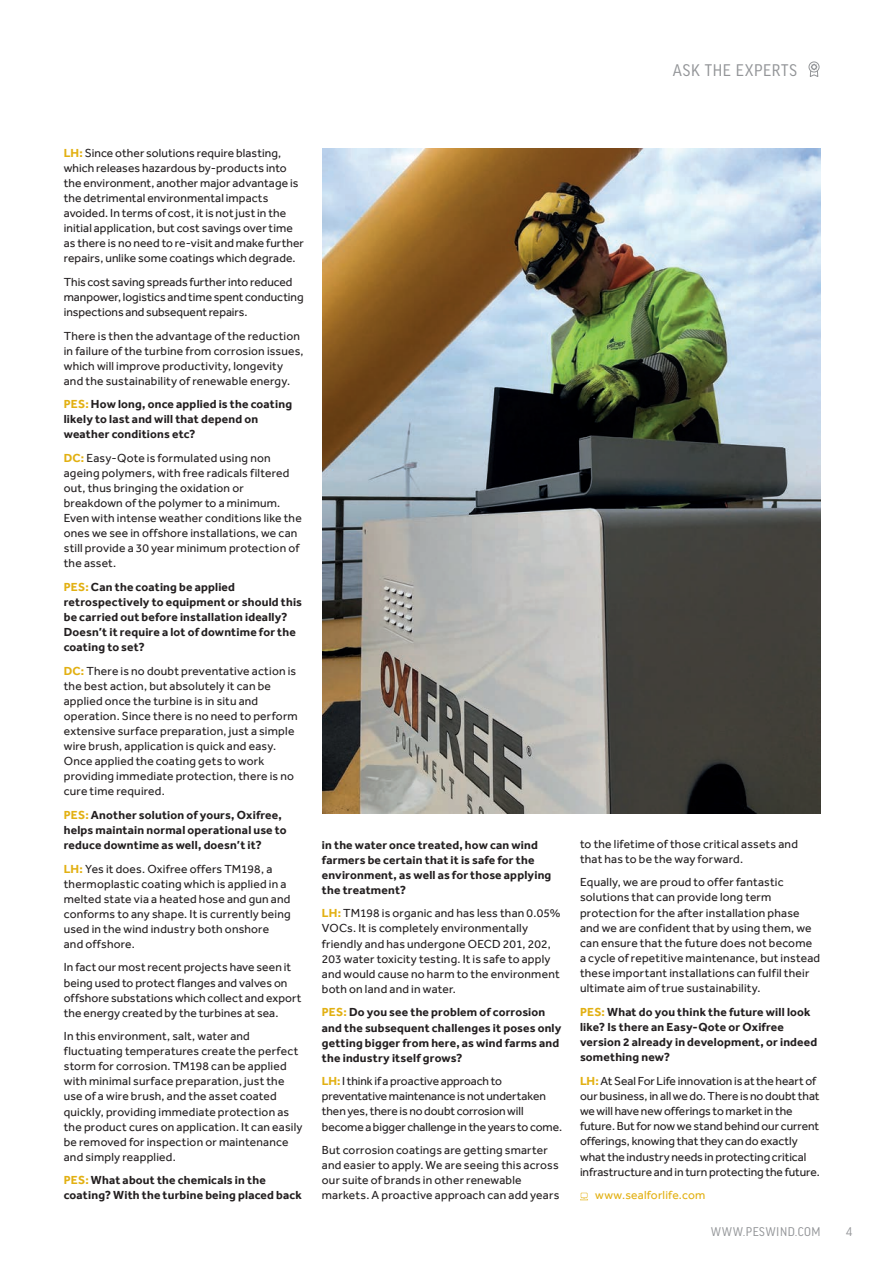
<style>
.page{position:relative;width:893px;height:1263px;background:#fff}
.page>*{position:absolute;margin:0;border:0;box-sizing:border-box;transform-origin:0 0}
.Page_head_2015{font:18px "Good Headline Pro Narr";letter-spacing:.035em;color:#939598}
.t1{font:13.5px "Good Headline Pro Narr";letter-spacing:.035em;color:#939598}
.Body_Copy_2015{font:12px/15px "Effra";letter-spacing:.015em;color:#231f20}
.Body_Copy_2015-2{font:700 12px/15px "Effra";letter-spacing:.015em;color:#231f20}
.Body_Copy_2015-3{font:12px/15.1px "Effra";letter-spacing:-.005em;color:#231f20}
.Body_Copy_2015-4{font:12px "Effra";letter-spacing:.015em;color:#e2b012}
.s1{font-weight:700;color:#e2b012}
.s2{color:#e2b012}
</style>
<div class="page">
<svg style="left:580px;top:1193px;width:8px;height:7px"></svg>
<div style="left:809px;top:62px;width:10px;height:10px;border:1px solid #939598;border-radius:50%"></div>
<svg style="left:809px;top:63px;width:10px;height:14px"></svg>
<img style="left:322px;top:149px;width:499px;height:665px">
<p class="Page_head_2015" style="left:673px;top:61px;width:126px">ASK THE EXPERTS</p>
<p class="Body_Copy_2015" style="left:64px;top:145px;width:242px"><span class="s1">LH:</span> Since other solutions require blasting, which releases hazardous by-products into the environment, another major advantage is the detrimental environmental impacts avoided. In terms of cost, it is not just in the initial application, but cost savings over time as there is no need to re-visit and make further repairs, unlike some coatings which degrade.</p>
<p class="Body_Copy_2015-3" style="left:64px;top:274px;width:241px">This cost saving spreads further into reduced manpower, logistics and time spent conducting inspections and subsequent repairs.</p>
<p class="Body_Copy_2015" style="left:64px;top:328px;width:241px">There is then the advantage of the reduction in failure of the turbine from corrosion issues, which will improve productivity, longevity and the sustainability of renewable energy.</p>
<p class="Body_Copy_2015-2" style="left:64px;top:397px;width:230px"><span class="s2">PES:</span> How long, once applied is the coating likely to last and will that depend on weather conditions etc?</p>
<p class="Body_Copy_2015" style="left:64px;top:450px;width:240px"><span class="s1">DC:</span> Easy-Qote is formulated using non ageing polymers, with free radicals filtered out, thus bringing the oxidation or breakdown of the polymer to a minimum.<br>Even with intense weather conditions like the ones we see in offshore installations, we can still provide a 30 year minimum protection of the asset.</p>
<p class="Body_Copy_2015-2" style="left:64px;top:579px;width:240px"><span class="s2">PES:</span> Can the coating be applied retrospectively to equipment or should this be carried out before installation ideally?<br>Doesn’t it require a lot of downtime for the coating to set?</p>
<p class="Body_Copy_2015" style="left:64px;top:663px;width:236px"><span class="s1">DC:</span> There is no doubt preventative action is the best action, but absolutely it can be applied once the turbine is in situ and operation. Since there is no need to perform extensive surface preparation, just a simple wire brush, application is quick and easy.<br>Once applied the coating gets to work providing immediate protection, there is no cure time required.</p>
<p class="Body_Copy_2015-2" style="left:64px;top:807px;width:224px"><span class="s2">PES:</span> Another solution of yours, Oxifree, helps maintain normal operational use to reduce downtime as well, doesn’t it?</p>
<p class="Body_Copy_2015" style="left:64px;top:861px;width:228px"><span class="s1">LH:</span> Yes it does. Oxifree offers TM198, a thermoplastic coating which is applied in a melted state via a heated hose and gun and conforms to any shape. It is currently being used in the wind industry both onshore and offshore.</p>
<p class="Body_Copy_2015" style="left:64px;top:960px;width:239px">In fact our most recent projects have seen it being used to protect flanges and valves on offshore substations which collect and export the energy created by the turbines at sea.</p>
<p class="Body_Copy_2015" style="left:64px;top:1028px;width:240px">In this environment, salt, water and fluctuating temperatures create the perfect storm for corrosion. TM198 can be applied with minimal surface preparation, just the use of a wire brush, and the asset coated quickly, providing immediate protection as the product cures on application. It can easily be removed for inspection or maintenance and simply reapplied.</p>
<p class="Body_Copy_2015-2" style="left:64px;top:1172px;width:240px"><span class="s2">PES:</span> What about the chemicals in the coating? With the turbine being placed back</p>
<p class="Body_Copy_2015-2" style="left:322px;top:837px;width:231px">in the water once treated, how can wind farmers be certain that it is safe for the environment, as well as for those applying the treatment?</p>
<p class="Body_Copy_2015" style="left:322px;top:906px;width:240px"><span class="s1">LH:</span> TM198 is organic and has less than 0.05% VOCs. It is completely environmentally friendly and has undergone OECD 201, 202, 203 water toxicity testing. It is safe to apply and would cause no harm to the environment both on land and in water.</p>
<p class="Body_Copy_2015-2" style="left:322px;top:1005px;width:241px"><span class="s2">PES:</span> Do you see the problem of corrosion and the subsequent challenges it poses only getting bigger from here, as wind farms and the industry itself grows?</p>
<p class="Body_Copy_2015-3" style="left:322px;top:1073px;width:242px"><span class="s1">LH:</span> I think if a proactive approach to preventative maintenance is not undertaken then yes, there is no doubt corrosion will become a bigger challenge in the years to come.</p>
<p class="Body_Copy_2015" style="left:322px;top:1142px;width:239px">But corrosion coatings are getting smarter and easier to apply. We are seeing this across our suite of brands in other renewable markets. A proactive approach can add years</p>
<p class="Body_Copy_2015" style="left:580px;top:836px;width:219px">to the lifetime of those critical assets and that has to be the way forward.</p>
<p class="Body_Copy_2015" style="left:580px;top:874px;width:242px">Equally, we are proud to offer fantastic solutions that can provide long term protection for the after installation phase and we are confident that by using them, we can ensure that the future does not become a cycle of repetitive maintenance, but instead these important installations can fulfil their ultimate aim of true sustainability.</p>
<p class="Body_Copy_2015-2" style="left:580px;top:1004px;width:239px"><span class="s2">PES:</span> What do you think the future will look like? Is there an Easy-Qote or Oxifree version 2 already in development, or indeed something new?</p>
<p class="Body_Copy_2015-3" style="left:580px;top:1073px;width:241px"><span class="s1">LH:</span> At Seal For Life innovation is at the heart of our business, in all we do. There is no doubt that we will have new offerings to market in the future. But for now we stand behind our current offerings, knowing that they can do exactly what the industry needs in protecting critical infrastructure and in turn protecting the future.</p>
<p class="Body_Copy_2015-4" style="left:595px;top:1188px;width:112px">www.sealforlife.com</p>
<p class="t1" style="left:711px;top:1225px;width:111px">WWW.PESWIND.COM</p>
<p class="t1" style="left:846px;top:1225px;width:7px">4</p>
</div>
